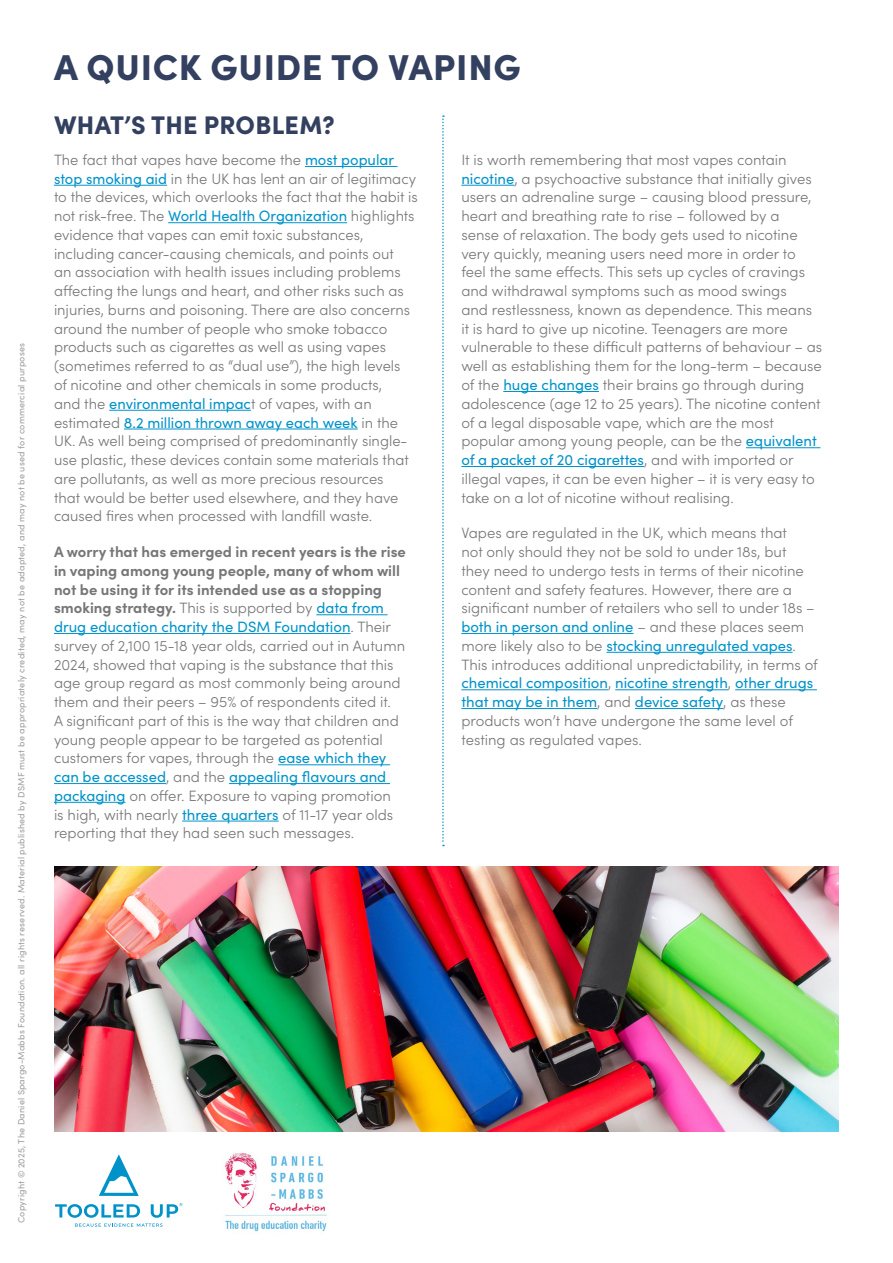
<style>
.page{position:relative;width:893px;height:1263px;background:#fff}
.page>*{position:absolute;margin:0;border:0;box-sizing:border-box;transform-origin:0 0}
.t1{font:900 36px "Sofia Pro";letter-spacing:.02em;color:#334060}
.t2{font:900 25.5px "Sofia Pro";letter-spacing:.01em;color:#334060}
.t3{font:300 15px/18.8px "Sofia Pro";color:#777}
.t4{font:9px "Sofia Pro";letter-spacing:.02em;color:#9d9d9c}
.s1{font-weight:400;color:#0093ca}
.s2{font-weight:700}
</style>
<div class="page">
<svg style="left:99px;top:1154px;width:40px;height:42px"></svg>
<svg style="left:55px;top:1203px;width:127px;height:24px"></svg>
<hr style="left:305px;top:166px;width:93px;height:1px;background:#0093ca">
<hr style="left:54px;top:185px;width:113px;height:1px;background:#0093ca">
<hr style="left:168px;top:222px;width:179px;height:1px;background:#0093ca">
<hr style="left:109px;top:410px;width:142px;height:1px;background:#0093ca">
<hr style="left:124px;top:429px;width:234px;height:1px;background:#0093ca">
<hr style="left:316px;top:614px;width:72px;height:1px;background:#0093ca">
<hr style="left:54px;top:633px;width:297px;height:1px;background:#0093ca">
<hr style="left:278px;top:764px;width:112px;height:1px;background:#0093ca">
<hr style="left:54px;top:783px;width:112px;height:1px;background:#0093ca">
<hr style="left:229px;top:783px;width:161px;height:1px;background:#0093ca">
<hr style="left:54px;top:802px;width:72px;height:1px;background:#0093ca">
<hr style="left:182px;top:821px;width:97px;height:1px;background:#0093ca">
<hr style="left:461px;top:185px;width:53px;height:1px;background:#0093ca">
<hr style="left:503px;top:391px;width:96px;height:1px;background:#0093ca">
<hr style="left:746px;top:447px;width:74px;height:1px;background:#0093ca">
<hr style="left:461px;top:466px;width:183px;height:1px;background:#0093ca">
<hr style="left:461px;top:633px;width:172px;height:1px;background:#0093ca">
<hr style="left:606px;top:652px;width:187px;height:1px;background:#0093ca">
<hr style="left:461px;top:689px;width:147px;height:1px;background:#0093ca">
<hr style="left:615px;top:689px;width:113px;height:1px;background:#0093ca">
<hr style="left:735px;top:689px;width:82px;height:1px;background:#0093ca">
<hr style="left:461px;top:708px;width:136px;height:1px;background:#0093ca">
<hr style="left:635px;top:708px;width:88px;height:1px;background:#0093ca">
<svg style="left:442px;top:115px;width:2px;height:731px"></svg>
<img style="left:217px;top:1131px;width:119px;height:101px">
<img style="left:54px;top:867px;width:785px;height:264px">
<p class="t4" style="left:15px;top:1223px;width:881px;rotate:-90deg">Copyright © 2025, The Daniel Spargo-Mabbs Foundation. all rights reserved. Material published by DSMF must be appropriately credited, may not be adapted, and may not be used for commercial purposes</p>
<p class="t1" style="left:54px;top:39px;width:468px">A QUICK GUIDE TO VAPING</p>
<p class="t2" style="left:54px;top:105px;width:282px">WHAT’S THE PROBLEM?</p>
<p class="t3" style="left:54px;top:149px;width:365px">The fact that vapes have become the <span class="s1">most popular stop smoking aid</span> in the UK has lent an air of legitimacy to the devices, which overlooks the fact that the habit is not risk-free. The <span class="s1">World Health Organization</span> highlights evidence that vapes can emit toxic substances, including cancer-causing chemicals, and points out<br>an association with health issues including problems affecting the lungs and heart, and other risks such as injuries, burns and poisoning. There are also concerns around the number of people who smoke tobacco products such as cigarettes as well as using vapes (sometimes referred to as “dual use”), the high levels<br>of nicotine and other chemicals in some products,<br>and the <span class="s1">environmental impac</span>t of vapes, with an estimated <span class="s1">8.2 million thrown away each week</span> in the UK. As well being comprised of predominantly single&shy;use plastic, these devices contain some materials that are pollutants, as well as more precious resources<br>that would be better used elsewhere, and they have caused fires when processed with landfill waste.</p>
<p class="t3" style="left:54px;top:541px;width:353px"><span class="s2">A worry that has emerged in recent years is the rise in vaping among young people, many of whom will not be using it for its intended use as a stopping smoking strategy.</span> This is supported by <span class="s1">data from drug education charity the DSM Foundation</span>. Their survey of 2,100 15-18 year olds, carried out in Autumn 2024, showed that vaping is the substance that this age group regard as most commonly being around them and their peers – 95% of respondents cited it.<br>A significant part of this is the way that children and young people appear to be targeted as potential customers for vapes, through the <span class="s1">ease which they can be accessed</span>, and the <span class="s1">appealing flavours and packaging</span> on offer. Exposure to vaping promotion<br>is high, with nearly <span class="s1">three quarters</span> of 11-17 year olds reporting that they had seen such messages.</p>
<p class="t3" style="left:461px;top:149px;width:362px">It is worth remembering that most vapes contain <span class="s1">nicotine</span>, a psychoactive substance that initially gives users an adrenaline surge – causing blood pressure, heart and breathing rate to rise – followed by a<br>sense of relaxation. The body gets used to nicotine very quickly, meaning users need more in order to feel the same effects. This sets up cycles of cravings and withdrawal symptoms such as mood swings<br>and restlessness, known as dependence. This means it is hard to give up nicotine. Teenagers are more vulnerable to these difficult patterns of behaviour – as well as establishing them for the long-term – because of the <span class="s1">huge changes</span> their brains go through during adolescence (age 12 to 25 years). The nicotine content of a legal disposable vape, which are the most popular among young people, can be the <span class="s1">equivalent of a packet of 20 cigarettes</span>, and with imported or illegal vapes, it can be even higher – it is very easy to take on a lot of nicotine without realising.</p>
<p class="t3" style="left:461px;top:523px;width:358px">Vapes are regulated in the UK, which means that<br>not only should they not be sold to under 18s, but they need to undergo tests in terms of their nicotine content and safety features. However, there are a significant number of retailers who sell to under 18s – <span class="s1">both in person and online</span> – and these places seem more likely also to be <span class="s1">stocking unregulated vapes</span>.<br>This introduces additional unpredictability, in terms of <span class="s1">chemical composition</span>, <span class="s1">nicotine strength</span>, <span class="s1">other drugs that may be in them</span>, and <span class="s1">device safety</span>, as these products won’t have undergone the same level of testing as regulated vapes.</p>
</div>
